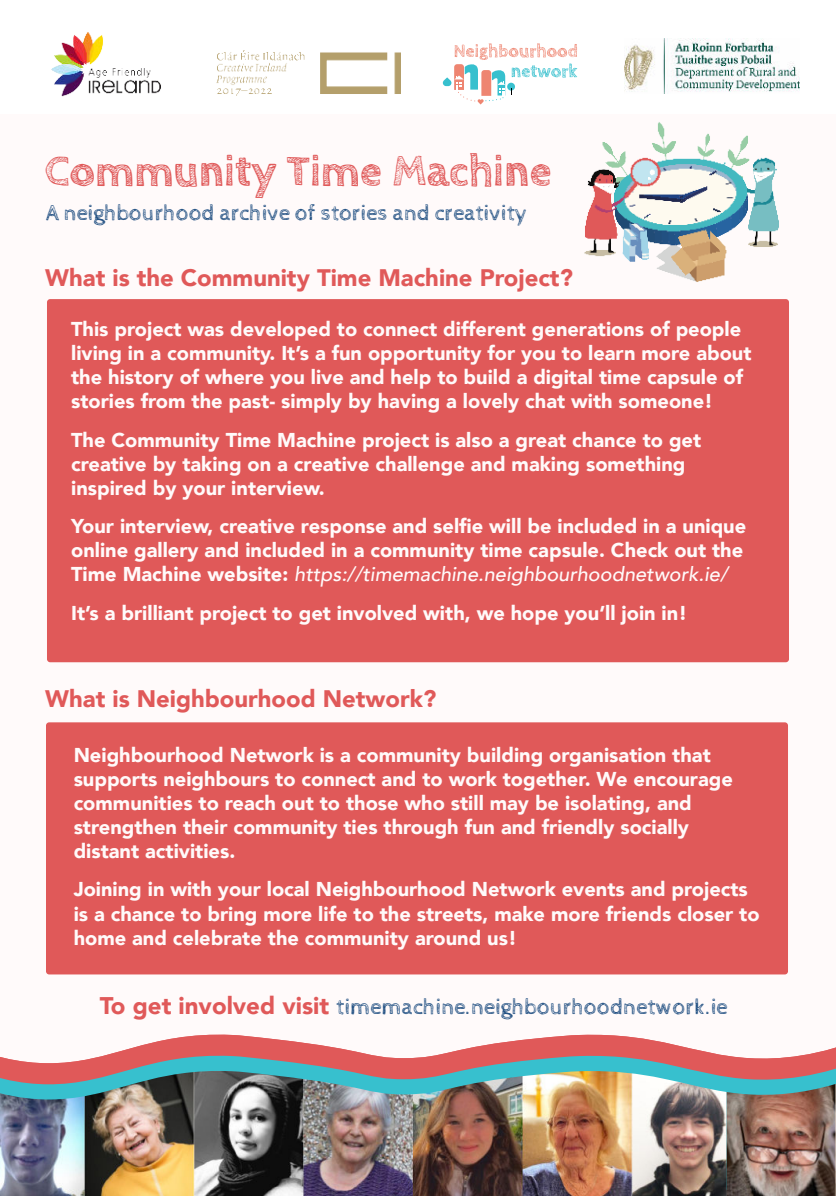
<style>
.page{position:relative;width:836px;height:1196px;background:#fff}
.page>*{position:absolute;margin:0;border:0;box-sizing:border-box;transform-origin:0 0}
.t1{font:700 44.2px "Cabin Sketch";color:#e05959}
.t2{font:900 23.8px "Avenir";color:#e05959}
.t3{font:22.6px "Cabin Sketch";color:#245284}
.t4{font:22.4px "Cabin Sketch";color:#245284}
.t5{font:900 20px/24px "Avenir";color:#fffafa}
.s1{font-weight:500;font-style:italic}
.s2{font-family:"Avenir";font-weight:900;font-size:24px;color:#e05959}
</style>
<div class="page">
<div style="left:0;top:114px;width:835px;height:1081px;background:#fffafa"></div>
<img style="left:0;top:1189px;width:726px;height:6px">
<img style="left:726px;top:1189px;width:109px;height:6px">
<svg style="left:117px;top:1034px;width:718px;height:18px"></svg>
<img style="left:0;top:1052px;width:835px;height:137px">
<img style="left:584px;top:122px;width:195px;height:160px">
<div style="left:47px;top:299px;width:741px;height:363px;background:#e05959;border-radius:3px"></div>
<div style="left:46px;top:722px;width:741px;height:252px;background:#e05959;border-radius:3px"></div>
<svg style="left:442px;top:43px;width:135px;height:61px"></svg>
<img style="left:217px;top:50px;width:183px;height:45px">
<img style="left:51px;top:32px;width:110px;height:65px">
<img style="left:624px;top:38px;width:174px;height:56px">
<h1 class="t1" style="left:45px;top:153px;width:508px">Community Time Machine</h1>
<p class="t4" style="left:46px;top:204px;width:483px">A neighbourhood archive of stories and creativity</p>
<p class="t2" style="left:45px;top:268px;width:529px">What is the Community Time Machine Project?</p>
<p class="t5" style="left:71px;top:319px;width:681px">This project was developed to connect different generations of people living in a community. It’s a fun opportunity for you to learn more about the history of where you live and help to build a digital time capsule of stories from the past- simply by having a lovely chat with someone!</p>
<p class="t5" style="left:71px;top:429px;width:631px">The Community Time Machine project is also a great chance to get creative by taking on a creative challenge and making something inspired by your interview.</p>
<p class="t5" style="left:71px;top:513px;width:676px">Your interview, creative response and selfie will be included in a unique online gallery and included in a community time capsule. Check out the<br>Time Machine website: <span class="s1">https://timemachine.neighbourhoodnetwork.ie/</span></p>
<p class="t5" style="left:71px;top:602px;width:617px">It’s a brilliant project to get involved with, we hope you’ll join in!</p>
<p class="t2" style="left:45px;top:689px;width:392px">What is Neighbourhood Network?</p>
<p class="t5" style="left:74px;top:744px;width:660px">Neighbourhood Network is a community building organisation that supports neighbours to connect and to work together. We encourage communities to reach out to those who still may be isolating, and strengthen their community ties through fun and friendly socially distant activities.</p>
<p class="t5" style="left:74px;top:879px;width:687px">Joining in with your local Neighbourhood Network events and projects is a chance to bring more life to the streets, make more friends closer to home and celebrate the community around us!</p>
<p class="t3" style="left:100px;top:997px;width:629px"><span class="s2">To get involved visit</span> timemachine.neighbourhoodnetwork.ie</p>
</div>
